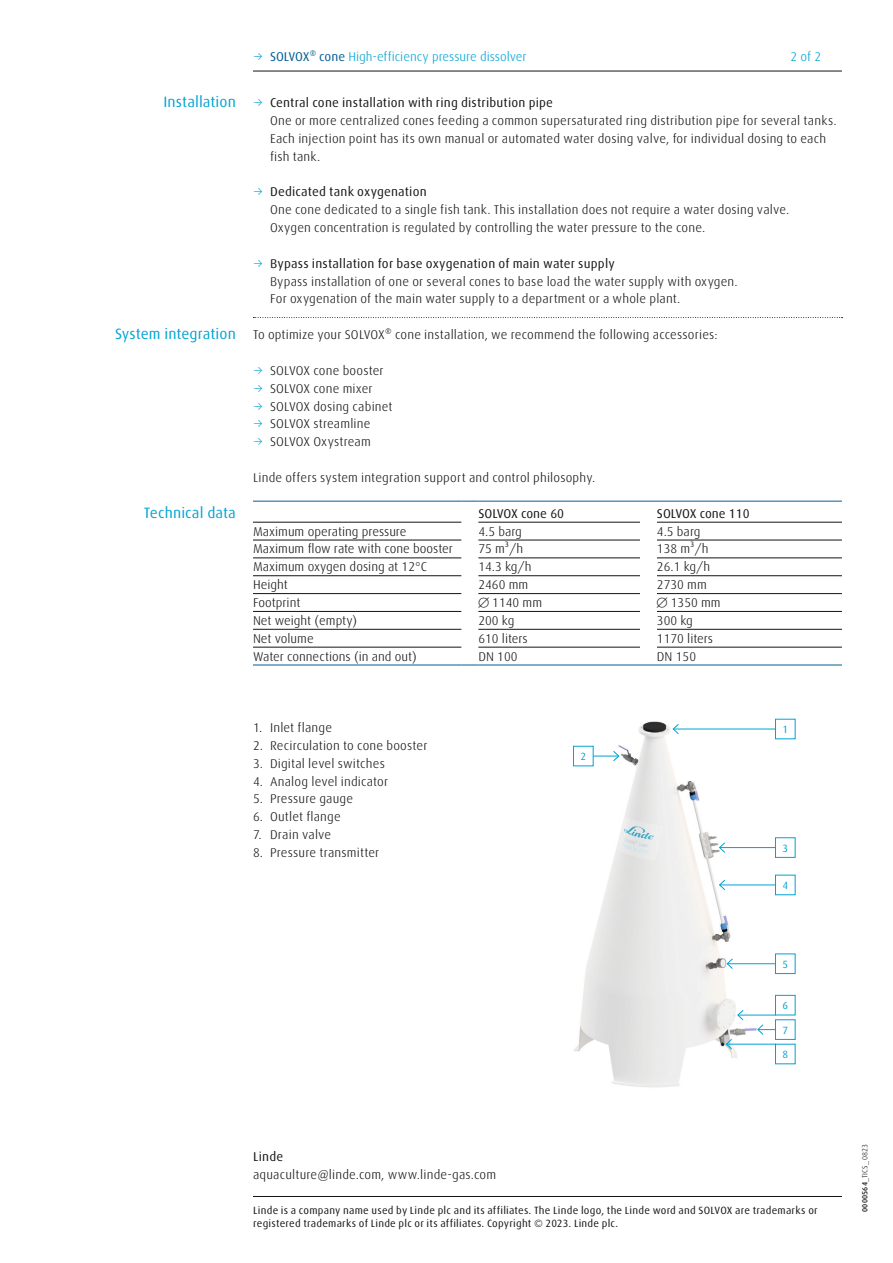
<style>
.page{position:relative;width:893px;height:1263px;background:#fff}
.page>*{position:absolute;margin:0;border:0;box-sizing:border-box;transform-origin:0 0}
.t1{font:15px "Linde Dax Global";letter-spacing:.005em;color:#00a3d3}
.t2{font:300 12.75px/17.9px "Linde Dax Global";letter-spacing:.01em;color:#131413}
.t3{font:300 12.75px "Linde Dax Global";color:#00a3d3}
.t4{font:12.75px "Linde Dax Global";color:#131413}
.t5{font:10.5px/12.6px "Linde Dax Global";letter-spacing:.02em;color:#131413}
.t6{font:10.5px "Linde Dax Global";color:#00a3d3}
.t7{font:300 7.5px "Linde Dax Global";letter-spacing:.025em;color:#131413}
.s1{font-weight:400;color:#005e95}
.s2{color:#00a3d3}
.s3{font-weight:400}
.s4{font-weight:500}
</style>
<div class="page">
<hr style="left:253px;top:71px;width:589px;height:1px;background:#131413">
<hr style="left:253px;top:1196px;width:589px;height:1px;background:#131413">
<svg style="left:253px;top:317px;width:590px;height:1px"></svg>
<hr style="left:253px;top:522px;width:208px;height:1px;background:#131413">
<hr style="left:478px;top:522px;width:162px;height:1px;background:#131413">
<hr style="left:657px;top:522px;width:185px;height:1px;background:#131413">
<hr style="left:253px;top:540px;width:208px;height:1px;background:#131413">
<hr style="left:478px;top:540px;width:162px;height:1px;background:#131413">
<hr style="left:657px;top:540px;width:185px;height:1px;background:#131413">
<hr style="left:253px;top:558px;width:208px;height:1px;background:#131413">
<hr style="left:478px;top:558px;width:162px;height:1px;background:#131413">
<hr style="left:657px;top:558px;width:185px;height:1px;background:#131413">
<hr style="left:253px;top:575px;width:208px;height:1px;background:#131413">
<hr style="left:478px;top:575px;width:162px;height:1px;background:#131413">
<hr style="left:657px;top:575px;width:185px;height:1px;background:#131413">
<hr style="left:253px;top:593px;width:208px;height:1px;background:#131413">
<hr style="left:478px;top:593px;width:162px;height:1px;background:#131413">
<hr style="left:657px;top:593px;width:185px;height:1px;background:#131413">
<hr style="left:253px;top:611px;width:208px;height:1px;background:#131413">
<hr style="left:478px;top:611px;width:162px;height:1px;background:#131413">
<hr style="left:657px;top:611px;width:185px;height:1px;background:#131413">
<hr style="left:253px;top:629px;width:208px;height:1px;background:#131413">
<hr style="left:478px;top:629px;width:162px;height:1px;background:#131413">
<hr style="left:657px;top:629px;width:185px;height:1px;background:#131413">
<hr style="left:253px;top:647px;width:208px;height:1px;background:#131413">
<hr style="left:478px;top:647px;width:162px;height:1px;background:#131413">
<hr style="left:657px;top:647px;width:185px;height:1px;background:#131413">
<hr style="left:253px;top:501px;width:208px;height:1px;background:#005e95">
<svg style="left:461px;top:501px;width:17px;height:1px"></svg>
<hr style="left:478px;top:501px;width:162px;height:1px;background:#005e95">
<svg style="left:640px;top:501px;width:17px;height:1px"></svg>
<hr style="left:657px;top:501px;width:185px;height:1px;background:#005e95">
<hr style="left:253px;top:665px;width:208px;height:1px;background:#005e95">
<svg style="left:461px;top:665px;width:17px;height:1px"></svg>
<hr style="left:478px;top:665px;width:162px;height:1px;background:#005e95">
<svg style="left:640px;top:665px;width:17px;height:1px"></svg>
<hr style="left:657px;top:665px;width:185px;height:1px;background:#005e95">
<img style="left:573px;top:721px;width:201px;height:367px">
<div style="left:775px;top:837px;width:20px;height:21px;border:1px solid #00a3d3"></div>
<div style="left:775px;top:953px;width:20px;height:21px;border:1px solid #00a3d3"></div>
<div style="left:775px;top:995px;width:20px;height:20px;border:1px solid #00a3d3"></div>
<div style="left:775px;top:1019px;width:20px;height:21px;border:1px solid #00a3d3"></div>
<div style="left:573px;top:746px;width:20px;height:20px;background:#fff"></div>
<div style="left:573px;top:746px;width:20px;height:20px;border:1px solid #00a3d3"></div>
<hr style="left:673px;top:729px;width:103px;height:1px;background:#00a3d3">
<svg style="left:672px;top:723px;width:7px;height:12px"></svg>
<hr style="left:720px;top:847px;width:56px;height:1px;background:#00a3d3">
<svg style="left:718px;top:842px;width:8px;height:11px"></svg>
<hr style="left:720px;top:884px;width:56px;height:1px;background:#00a3d3">
<svg style="left:718px;top:879px;width:8px;height:12px"></svg>
<hr style="left:727px;top:963px;width:49px;height:1px;background:#00a3d3">
<svg style="left:726px;top:958px;width:7px;height:12px"></svg>
<svg style="left:757px;top:1024px;width:19px;height:11px"></svg>
<hr style="left:726px;top:1044px;width:50px;height:1px;background:#00a3d3">
<svg style="left:725px;top:1038px;width:8px;height:12px"></svg>
<hr style="left:738px;top:1015px;width:38px;height:1px;background:#00a3d3">
<svg style="left:737px;top:1009px;width:7px;height:12px"></svg>
<svg style="left:593px;top:750px;width:27px;height:12px"></svg>
<p class="t1" style="left:163px;top:93px;width:74px">Installation</p>
<p class="t1" style="left:115px;top:325px;width:122px">System integration</p>
<p class="t1" style="left:144px;top:504px;width:94px">Technical data</p>
<p class="t3" style="left:253px;top:49px;width:275px">→ <span class="s1">SOLVOX® cone</span> High-efficiency pressure dissolver</p>
<p class="t3" style="left:791px;top:49px;width:32px">2 of 2</p>
<p class="t2" style="left:270px;top:94px;width:568px;text-indent:-17px"><span class="s2">→</span> <span class="s3">Central cone installation with ring distribution pipe<br></span>One or more centralized cones feeding a common supersaturated ring distribution pipe for several tanks.<br>Each injection point has its own manual or automated water dosing valve, for individual dosing to each fish tank.</p>
<p class="t2" style="left:270px;top:183px;width:521px;text-indent:-17px"><span class="s2">→</span> <span class="s3">Dedicated tank oxygenation<br></span>One cone dedicated to a single fish tank. This installation does not require a water dosing valve.<br>Oxygen concentration is regulated by controlling the water pressure to the cone.</p>
<p class="t2" style="left:270px;top:254px;width:469px;text-indent:-17px"><span class="s2">→</span> <span class="s3">Bypass installation for base oxygenation of main water supply<br></span>Bypass installation of one or several cones to base load the water supply with oxygen.<br>For oxygenation of the main water supply to a department or a whole plant.</p>
<p class="t2" style="left:253px;top:326px;width:466px">To optimize your SOLVOX® cone installation, we recommend the following accessories:</p>
<p class="t2" style="left:253px;top:362px;width:132px"><span class="s2">→</span> SOLVOX cone booster</p>
<p class="t2" style="left:253px;top:379px;width:121px"><span class="s2">→</span> SOLVOX cone mixer</p>
<p class="t2" style="left:253px;top:397px;width:141px"><span class="s2">→</span> SOLVOX dosing cabinet</p>
<p class="t2" style="left:253px;top:415px;width:119px"><span class="s2">→</span> SOLVOX streamline</p>
<p class="t2" style="left:253px;top:433px;width:119px"><span class="s2">→</span> SOLVOX Oxystream</p>
<p class="t2" style="left:253px;top:469px;width:344px">Linde offers system integration support and control philosophy.</p>
<p class="t4" style="left:478px;top:506px;width:87px">SOLVOX cone 60</p>
<p class="t4" style="left:657px;top:506px;width:94px">SOLVOX cone 110</p>
<p class="t2" style="left:253px;top:522px;width:155px">Maximum operating pressure</p>
<p class="t2" style="left:478px;top:522px;width:45px">4.5 barg</p>
<p class="t2" style="left:657px;top:522px;width:45px">4.5 barg</p>
<p class="t2" style="left:253px;top:540px;width:202px">Maximum flow rate with cone booster</p>
<p class="t2" style="left:478px;top:540px;width:46px">75 m³/h</p>
<p class="t2" style="left:657px;top:540px;width:53px">138 m³/h</p>
<p class="t2" style="left:253px;top:558px;width:175px">Maximum oxygen dosing at 12°C</p>
<p class="t2" style="left:478px;top:558px;width:55px">14.3 kg/h</p>
<p class="t2" style="left:657px;top:558px;width:55px">26.1 kg/h</p>
<p class="t2" style="left:253px;top:576px;width:37px">Height</p>
<p class="t2" style="left:478px;top:576px;width:51px">2460 mm</p>
<p class="t2" style="left:657px;top:576px;width:51px">2730 mm</p>
<p class="t2" style="left:253px;top:594px;width:49px">Footprint</p>
<p class="t2" style="left:478px;top:594px;width:65px">∅ 1140 mm</p>
<p class="t2" style="left:657px;top:594px;width:65px">∅ 1350 mm</p>
<p class="t2" style="left:253px;top:611px;width:106px">Net weight (empty)</p>
<p class="t2" style="left:478px;top:611px;width:38px">200 kg</p>
<p class="t2" style="left:657px;top:611px;width:38px">300 kg</p>
<p class="t2" style="left:253px;top:629px;width:62px">Net volume</p>
<p class="t2" style="left:478px;top:629px;width:51px">610 liters</p>
<p class="t2" style="left:657px;top:629px;width:58px">1170 liters</p>
<p class="t2" style="left:253px;top:647px;width:165px">Water connections (in and out)</p>
<p class="t2" style="left:478px;top:647px;width:41px">DN 100</p>
<p class="t2" style="left:657px;top:647px;width:41px">DN 150</p>
<p class="t2" style="left:253px;top:719px;width:81px">1. Inlet flange</p>
<p class="t2" style="left:253px;top:736px;width:176px">2. Recirculation to cone booster</p>
<p class="t2" style="left:253px;top:754px;width:133px">3. Digital level switches</p>
<p class="t2" style="left:253px;top:772px;width:137px">4. Analog level indicator</p>
<p class="t2" style="left:253px;top:790px;width:102px">5. Pressure gauge</p>
<p class="t2" style="left:253px;top:808px;width:89px">6. Outlet flange</p>
<p class="t2" style="left:253px;top:826px;width:80px">7. Drain valve</p>
<p class="t2" style="left:253px;top:843px;width:128px">8. Pressure transmitter</p>
<p class="t6" style="left:580px;top:750px;width:7px">2</p>
<p class="t6" style="left:782px;top:723px;width:7px">1</p>
<p class="t6" style="left:782px;top:842px;width:7px">3</p>
<p class="t6" style="left:782px;top:879px;width:7px">4</p>
<p class="t6" style="left:782px;top:958px;width:7px">5</p>
<p class="t6" style="left:782px;top:999px;width:7px">6</p>
<p class="t6" style="left:782px;top:1024px;width:7px">7</p>
<p class="t6" style="left:782px;top:1048px;width:7px">8</p>
<p class="t4" style="left:253px;top:1149px;width:32px">Linde</p>
<p class="t2" style="left:253px;top:1166px;width:245px">aquaculture@linde.com, www.linde-gas.com</p>
<p class="t5" style="left:253px;top:1204px;width:566px">Linde is a company name used by Linde plc and its affiliates. The Linde logo, the Linde word and SOLVOX are trademarks or registered trademarks of Linde plc or its affiliates. Copyright © 2023. Linde plc.</p>
<p class="t7" style="left:860px;top:1212px;width:69px;rotate:-90deg"><span class="s4">0000564</span>_TICS_0823</p>
</div>
